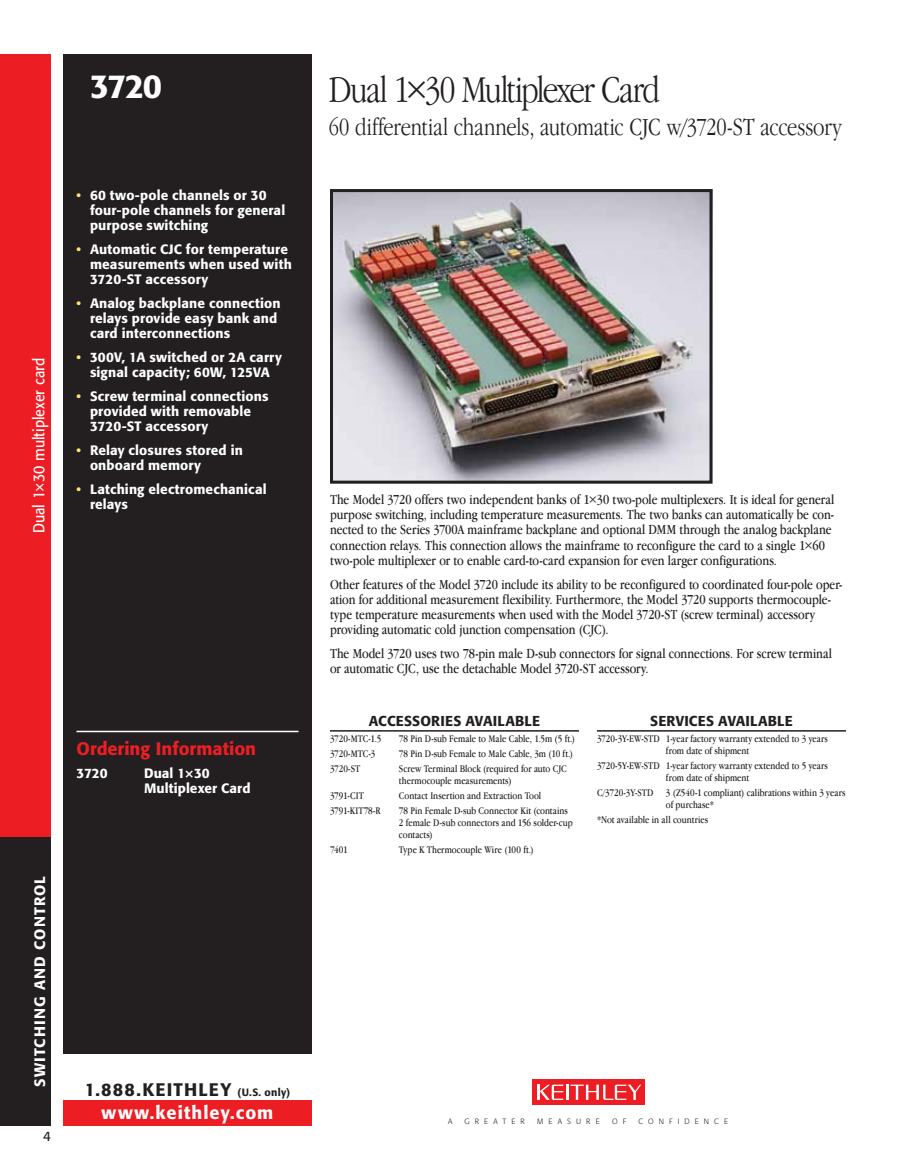
<style>
.page{position:relative;width:918px;height:1175px;background:#fff}
.page>*{position:absolute;margin:0;border:0;box-sizing:border-box;transform-origin:0 0}
.t1{font:300 condensed 39px "Garamond IT Cby BT";letter-spacing:-.04em;color:#231f20}
.t2{font:500 33px "Formata";color:#fff}
.t3{font:300 condensed 25.5px "Garamond IT Cby BT";letter-spacing:-.01em;color:#231f20}
.t4{font:500 18px "Formata";letter-spacing:.065em;color:#231f20}
.t5{font:500 18px "Formata";letter-spacing:-.005em;color:#ed1d24}
.t6{font:500 18px "Formata";letter-spacing:.06em;color:#fff}
.t7{font:15.75px "Formata";color:#fff;scale:.9 1}
.t8{font:500 15px "Formata";letter-spacing:.075em;color:#fff}
.t9{font:condensed 14.25px/15px "Garamond IT Cby BT";color:#231f20}
.t10{font:500 14.25px "Formata";color:#231f20}
.t11{font:500 13.5px/15px "Formata";letter-spacing:.01em;color:#fff}
.t12{font:13.5px "Formata";color:#231f20}
.t13{font:condensed 10.5px/12px "Garamond IT Cby BT";color:#231f20}
.t14{font:300 7.65px "Formata";letter-spacing:.67em;color:#231f20}
.s1{color:#ffe76e}
.s2{font-size:10.5px}
</style>
<div class="page">
<div style="left:63px;top:1100px;width:249px;height:25px;background:#ed1d24"></div>
<div style="left:0;top:54px;width:51px;height:783px;background:#ed1d24"></div>
<div style="left:63px;top:54px;width:249px;height:999px;background:#231f20"></div>
<div style="left:0;top:837px;width:51px;height:288px;background:#231f20"></div>
<div style="left:532px;top:1079px;width:113px;height:25px;background:#ed1d24"></div>
<svg style="left:537px;top:1084px;width:104px;height:15px"></svg>
<img style="left:334px;top:193px;width:375px;height:286px">
<div style="left:330px;top:189px;width:383px;height:294px;border:3px solid #231f20"></div>
<hr style="left:76px;top:730px;width:222px;height:2px;background:#fff">
<hr style="left:330px;top:730px;width:249px;height:1px;background:#231f20">
<hr style="left:597px;top:730px;width:249px;height:1px;background:#231f20">
<p class="t7" style="left:29px;top:533px;width:196px;rotate:-90deg">Dual 1×30 multiplexer card</p>
<p class="t8" style="left:30px;top:1087px;width:213px;rotate:-90deg">SWITCHING AND CONTROL</p>
<p class="t12" style="left:43px;top:1127px;width:9px">4</p>
<h2 class="t2" style="left:90px;top:66px;width:74px">3720</h2>
<h1 class="t1" style="left:329px;top:68px;width:333px">Dual 1×30 Multiplexer Card</h1>
<h3 class="t3" style="left:329px;top:112px;width:514px">60 differential channels, automatic CJC w/3720-ST accessory</h3>
<p class="t11" style="left:90px;top:187px;width:197px;text-indent:-14px"><span class="s1">•</span> 60 two-pole channels or 30 four-pole channels for general purpose switching</p>
<p class="t11" style="left:90px;top:241px;width:203px;text-indent:-14px"><span class="s1">•</span> Automatic CJC for temperature measurements when used with<br>3720-ST accessory</p>
<p class="t11" style="left:90px;top:295px;width:192px;text-indent:-14px"><span class="s1">•</span> Analog backplane connection relays provide easy bank and card interconnections</p>
<p class="t11" style="left:76px;top:349px;width:207px;text-align:center"><span class="s1">•</span> 300V, 1A switched or 2A carry signal capacity; 60W, 125VA</p>
<p class="t11" style="left:90px;top:388px;width:180px;text-indent:-14px"><span class="s1">•</span> Screw terminal connections provided with removable<br>3720-ST accessory</p>
<p class="t11" style="left:90px;top:442px;width:154px;text-indent:-14px"><span class="s1">•</span> Relay closures stored in onboard memory</p>
<p class="t11" style="left:90px;top:481px;width:178px;text-indent:-14px"><span class="s1">•</span> Latching electromechanical relays</p>
<p class="t9" style="left:330px;top:492px;width:506px">The Model 3720 offers two independent banks of 1×30 two-pole multiplexers. It is ideal for general purpose switching, including temperature measurements. The two banks can automatically be con&shy;nected to the Series 3700A mainframe backplane and optional DMM through the analog backplane connection relays. This connection allows the mainframe to reconfigure the card to a single 1×60 two-pole multiplexer or to enable card-to-card expansion for even larger configurations.</p>
<p class="t9" style="left:330px;top:576px;width:514px">Other features of the Model 3720 include its ability to be reconfigured to coordinated four-pole oper&shy;ation for additional measurement flexibility. Furthermore, the Model 3720 supports thermocouple&shy;type temperature measurements when used with the Model 3720-ST (screw terminal) accessory providing automatic cold junction compensation (CJC).</p>
<p class="t9" style="left:330px;top:645px;width:504px">The Model 3720 uses two 78-pin male D-sub connectors for signal connections. For screw terminal or automatic CJC, use the detachable Model 3720-ST accessory.</p>
<p class="t5" style="left:76px;top:737px;width:181px">Ordering Information</p>
<p class="t11" style="left:76px;top:766px;width:33px">3720</p>
<p class="t11" style="left:144px;top:766px;width:108px">Dual 1×30<br>Multiplexer Card</p>
<p class="t10" style="left:369px;top:712px;width:19px">Accessories</p>
<p class="t10" style="left:466px;top:712px;width:19px">Availa</p>
<p class="t10" style="left:515px;top:712px;width:18px">ble</p>
<p class="t13" style="left:330px;top:732px;width:53px">3720-MTC-1.5</p>
<p class="t13" style="left:399px;top:732px;width:178px">78 Pin D-sub Female to Male Cable, 1.5m (5 ft.)</p>
<p class="t13" style="left:330px;top:747px;width:47px">3720-MTC-3</p>
<p class="t13" style="left:399px;top:747px;width:176px">78 Pin D-sub Female to Male Cable, 3m (10 ft.)</p>
<p class="t13" style="left:330px;top:762px;width:32px">3720-ST</p>
<p class="t13" style="left:399px;top:762px;width:169px">Screw Terminal Block (required for auto CJC thermocouple measurements)</p>
<p class="t13" style="left:330px;top:789px;width:35px">3791-CIT</p>
<p class="t13" style="left:399px;top:789px;width:144px">Contact Insertion and Extraction Tool</p>
<p class="t13" style="left:330px;top:804px;width:52px">3791-KIT78-R</p>
<p class="t13" style="left:399px;top:804px;width:175px">78 Pin Female D-sub Connector Kit (contains<br>2 female D-sub connectors and 156 solder-cup contacts)</p>
<p class="t13" style="left:330px;top:844px;width:19px">7401</p>
<p class="t13" style="left:399px;top:844px;width:136px">Type K Thermocouple Wire (100 ft.)</p>
<p class="t10" style="left:650px;top:712px;width:17px">Services</p>
<p class="t10" style="left:718px;top:712px;width:19px">Availa</p>
<p class="t10" style="left:768px;top:712px;width:18px">ble</p>
<p class="t13" style="left:666px;top:732px;width:163px;text-indent:-69px">3720-3Y-EW-STD 1-year factory warranty extended to 3 years from date of shipment</p>
<p class="t13" style="left:666px;top:759px;width:163px;text-indent:-69px">3720-5Y-EW-STD 1-year factory warranty extended to 5 years from date of shipment</p>
<p class="t13" style="left:666px;top:786px;width:181px;text-indent:-69px">C/3720-3Y-STD 3 (Z540-1 compliant) calibrations within 3 years of purchase*</p>
<p class="t13" style="left:597px;top:813px;width:113px">*Not available in all countries</p>
<p class="t4" style="left:85px;top:1078px;width:207px">1.888.KEITHLEY <span class="s2">(U.S. only)</span></p>
<p class="t6" style="left:102px;top:1101px;width:173px">www.keithley.com</p>
<p class="t14" style="left:448px;top:1117px;width:6px">A</p>
<p class="t14" style="left:465px;top:1117px;width:62px">GREATER</p>
<p class="t14" style="left:537px;top:1117px;width:64px">MEASURE</p>
<p class="t14" style="left:612px;top:1117px;width:16px">O F</p>
<p class="t14" style="left:638px;top:1117px;width:91px">CONFIDENCE</p>
</div>
